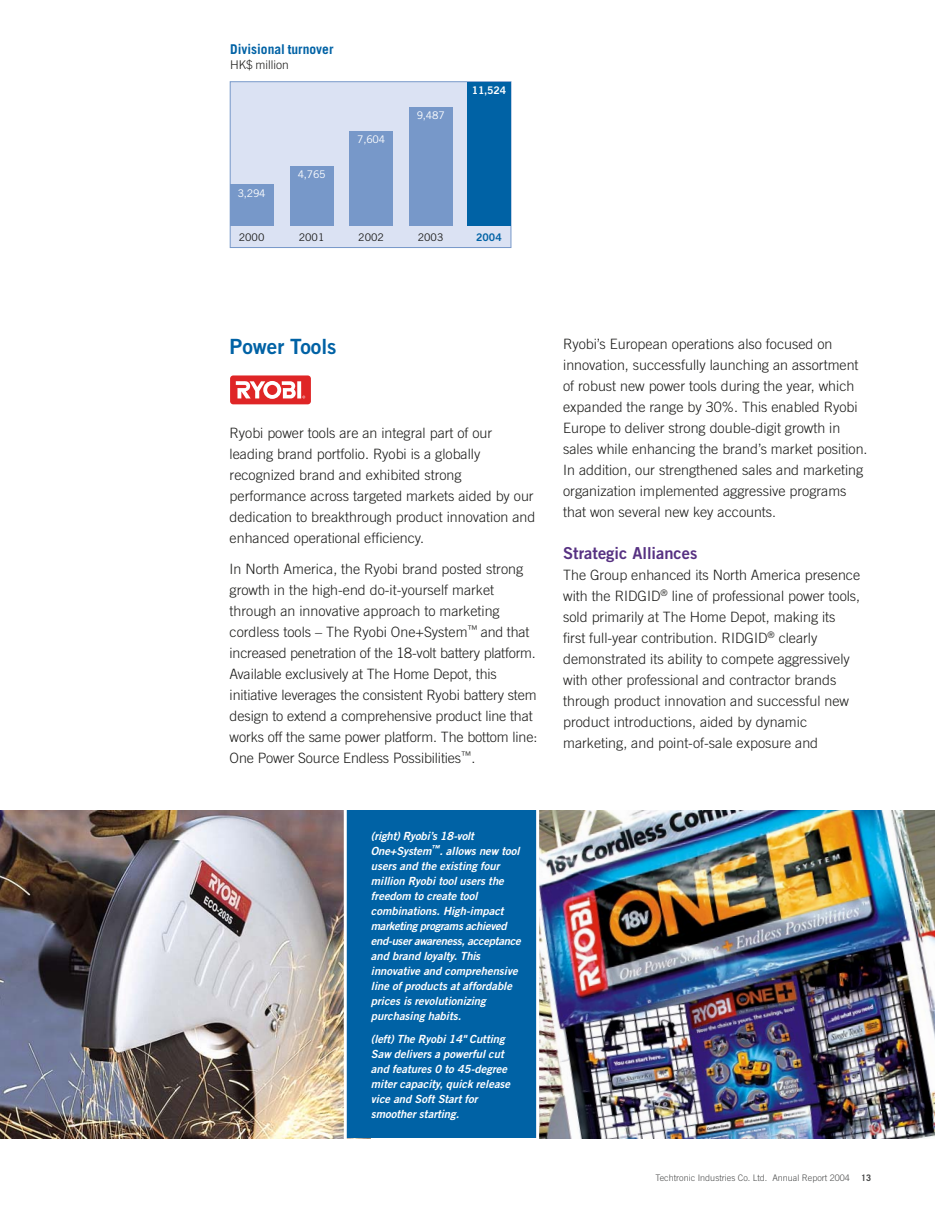
<style>
.page{position:relative;width:935px;height:1215px;background:#fff}
.page>*{position:absolute;margin:0;border:0;box-sizing:border-box;transform-origin:0 0}
.t1{font:21px "Trade Gothic Bold Two";color:#0062a5}
.t2{font:16.5px "Trade Gothic Bold Two";color:#573182}
.t3{font:300 14.25px/21px "Trade Gothic";color:#1c1c1a}
.t4{font:700 13.5px "Trade Gothic";color:#0062a5}
.t5{font:300 12px "Trade Gothic";color:#1c1c1a}
.t6{font:italic 11.25px/15px "Trade Gothic Bold Two";color:#fff}
.t7{font:10.5px "Trade Gothic";letter-spacing:-.02em;color:#fff}
.t8{font:10.5px "Trade Gothic";color:#1c1c1a}
.t9{font:10.5px "Trade Gothic Bold Two";color:#fff}
.t10{font:10.5px "Trade Gothic Bold Two";color:#0062a5}
.t11{font:300 9px "Trade Gothic";color:#4a4b4b}
.s1{font-weight:700}
</style>
<div class="page">
<div style="left:230px;top:82px;width:281px;height:166px;background:#dbe2f3"></div>
<div style="left:230px;top:81px;width:281px;height:167px;border:1px solid #7798c9"></div>
<div style="left:230px;top:185px;width:43px;height:41px;background:#7798c9"></div>
<div style="left:290px;top:166px;width:43px;height:60px;background:#7798c9"></div>
<div style="left:349px;top:131px;width:44px;height:95px;background:#7798c9"></div>
<div style="left:409px;top:107px;width:43px;height:119px;background:#7798c9"></div>
<div style="left:467px;top:82px;width:43px;height:144px;background:#0062a5"></div>
<div style="left:230px;top:375px;width:81px;height:29px;background:#df2526;border-radius:3px"></div>
<svg style="left:297px;top:381px;width:4px;height:17px"></svg>
<svg style="left:236px;top:381px;width:60px;height:18px"></svg>
<img style="left:0;top:811px;width:344px;height:327px">
<img style="left:539px;top:811px;width:395px;height:327px">
<div style="left:345px;top:811px;width:192px;height:327px;background:#0062a5"></div>
<hr style="left:536px;top:795px;width:3px;height:370px;background:#fff">
<hr style="left:344px;top:795px;width:3px;height:370px;background:#fff">
<p class="t4" style="left:230px;top:44px;width:105px">Divisional turnover</p>
<p class="t5" style="left:230px;top:60px;width:60px">HK$ million</p>
<p class="t7" style="left:238px;top:189px;width:30px">3,294</p>
<p class="t7" style="left:298px;top:171px;width:30px">4,765</p>
<p class="t7" style="left:357px;top:135px;width:30px">7,604</p>
<p class="t7" style="left:416px;top:112px;width:30px">9,487</p>
<p class="t9" style="left:472px;top:86px;width:36px">11,524</p>
<p class="t8" style="left:239px;top:233px;width:27px">2000</p>
<p class="t8" style="left:299px;top:233px;width:27px">2001</p>
<p class="t8" style="left:358px;top:233px;width:27px">2002</p>
<p class="t8" style="left:418px;top:233px;width:27px">2003</p>
<p class="t10" style="left:476px;top:233px;width:27px">2004</p>
<h1 class="t1" style="left:230px;top:339px;width:108px">Power Tools</h1>
<p class="t3" style="left:230px;top:423px;width:307px">Ryobi power tools are an integral part of our leading brand portfolio. Ryobi is a globally recognized brand and exhibited strong performance across targeted markets aided by our dedication to breakthrough product innovation and enhanced operational efficiency.</p>
<p class="t3" style="left:230px;top:560px;width:309px">In North America, the Ryobi brand posted strong growth in the high-end do-it-yourself market through an innovative approach to marketing cordless tools – The Ryobi One+System<sup>™</sup> and that increased penetration of the 18-volt battery platform.<br>Available exclusively at The Home Depot, this initiative leverages the consistent Ryobi battery stem design to extend a comprehensive product line that works off the same power platform. The bottom line:<br>One Power Source Endless Possibilities<sup>™</sup>.</p>
<p class="t3" style="left:563px;top:335px;width:306px">Ryobi’s European operations also focused on innovation, successfully launching an assortment of robust new power tools during the year, which expanded the range by 30%. This enabled Ryobi Europe to deliver strong double-digit growth in sales while enhancing the brand’s market position.<br>In addition, our strengthened sales and marketing organization implemented aggressive programs that won several new key accounts.</p>
<p class="t2" style="left:563px;top:547px;width:136px">Strategic Alliances</p>
<p class="t3" style="left:563px;top:566px;width:298px">The Group enhanced its North America presence with the RIDGID<sup>®</sup> line of professional power tools, sold primarily at The Home Depot, making its first full-year contribution. RIDGID<sup>®</sup> clearly demonstrated its ability to compete aggressively with other professional and contractor brands through product innovation and successful new product introductions, aided by dynamic marketing, and point-of-sale exposure and</p>
<p class="t6" style="left:371px;top:830px;width:151px">(right) Ryobi’s 18-volt<br>One+System<sup>™</sup>. allows new tool users and the existing four million Ryobi tool users the freedom to create tool combinations. High-impact marketing programs achieved end-user awareness, acceptance and brand loyalty. This innovative and comprehensive line of products at affordable prices is revolutionizing purchasing habits.</p>
<p class="t6" style="left:371px;top:1032px;width:141px">(left) The Ryobi 14" Cutting<br>Saw delivers a powerful cut and features 0 to 45-degree miter capacity, quick release vice and Soft Start for smoother starting.</p>
<p class="t11" style="left:655px;top:1174px;width:217px">Techtronic Industries Co. Ltd. Annual Report 2004 <span class="s1">13</span></p>
</div>
